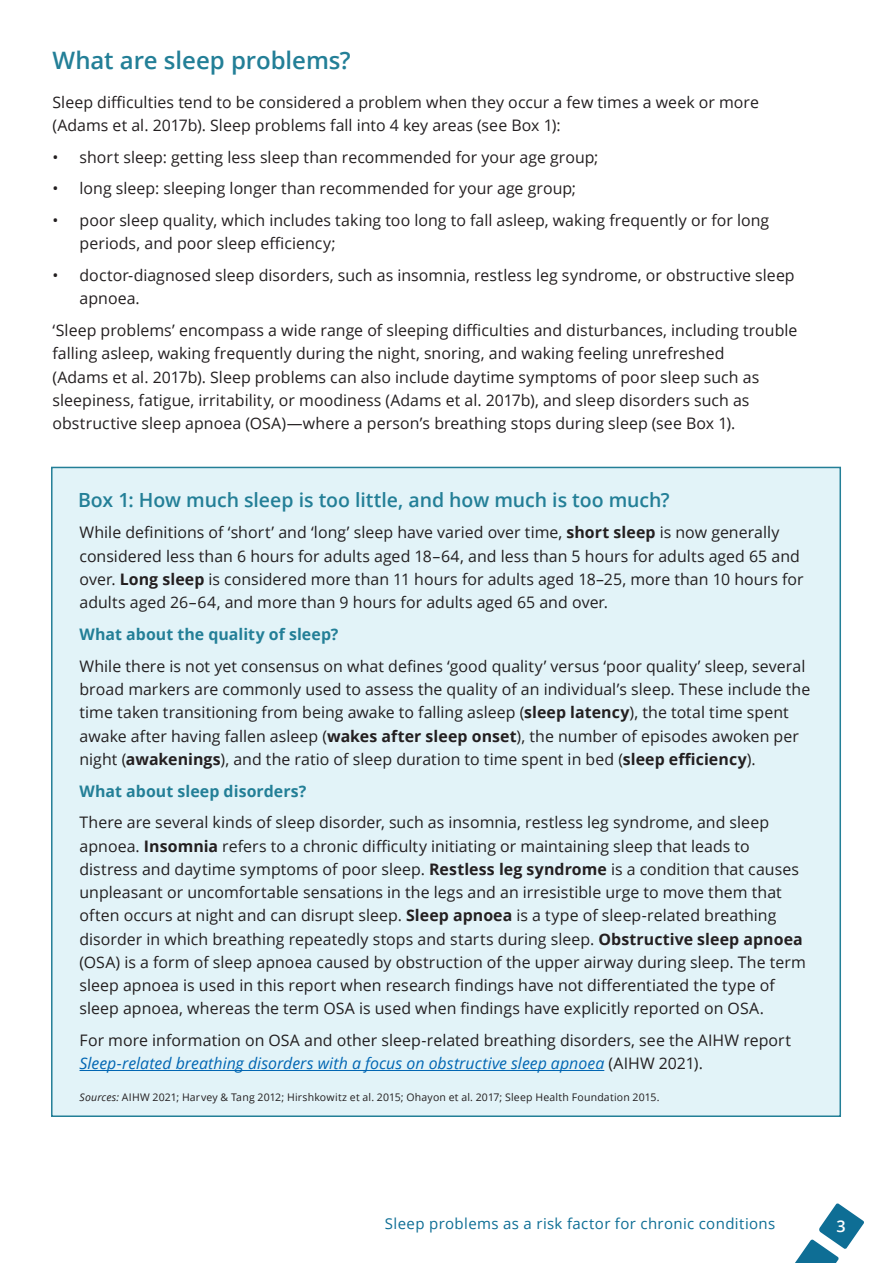
<style>
.page{position:relative;width:893px;height:1263px;background:#fff}
.page>*{position:absolute;margin:0;border:0;box-sizing:border-box;transform-origin:0 0}
.t1{font:600 24px "Open Sans";letter-spacing:-.005em;color:#237f97}
.t2{font:600 19.5px "Open Sans";letter-spacing:-.005em;color:#237f97}
.t3{font:600 16.2px "Open Sans";color:#fff}
.Body_text{font:15.9px/23.2px "Open Sans";letter-spacing:.005em;color:#231f20}
.Body_text-2{font:700 15.9px "Open Sans";letter-spacing:.005em;color:#237f97}
.t4{font:15px "Open Sans";letter-spacing:.025em;color:#0e6e95}
.Body_text-3{font:10.5px "Open Sans";letter-spacing:.02em;color:#231f20}
.s1{font-weight:700}
.s2{font-style:italic;color:#0166b3}
.s3{font-style:italic}
</style>
<div class="page">
<svg style="left:795px;top:1203px;width:69px;height:60px"></svg>
<div style="left:51px;top:467px;width:790px;height:650px;background:#e2f3f8;border:2px solid #237f97"></div>
<hr style="left:80px;top:1070px;width:524px;height:1px;background:#0166b3">
<h2 class="t1" style="left:53px;top:44px;width:300px">What are sleep problems?</h2>
<p class="Body_text" style="left:53px;top:90px;width:708px">Sleep difficulties tend to be considered a problem when they occur a few times a week or more (Adams et al. 2017b). Sleep problems fall into 4 key areas (see Box 1):</p>
<p class="Body_text" style="left:53px;top:145px;width:547px">• short sleep: getting less sleep than recommended for your age group;</p>
<p class="Body_text" style="left:53px;top:176px;width:525px">• long sleep: sleeping longer than recommended for your age group;</p>
<p class="Body_text" style="left:80px;top:208px;width:691px;text-indent:-27px">• poor sleep quality, which includes taking too long to fall asleep, waking frequently or for long periods, and poor sleep efficiency;</p>
<p class="Body_text" style="left:80px;top:263px;width:717px;text-indent:-27px">• doctor-diagnosed sleep disorders, such as insomnia, restless leg syndrome, or obstructive sleep apnoea.</p>
<p class="Body_text" style="left:53px;top:318px;width:746px">‘Sleep problems’ encompass a wide range of sleeping difficulties and disturbances, including trouble falling asleep, waking frequently during the night, snoring, and waking feeling unrefreshed<br>(Adams et al. 2017b). Sleep problems can also include daytime symptoms of poor sleep such as sleepiness, fatigue, irritability, or moodiness (Adams et al. 2017b), and sleep disorders such as obstructive sleep apnoea (OSA)—where a person’s breathing stops during sleep (see Box 1).</p>
<h3 class="t2" style="left:78px;top:486px;width:593px">Box 1: How much sleep is too little, and how much is too much?</h3>
<p class="Body_text" style="left:80px;top:521px;width:726px">While definitions of ‘short’ and ‘long’ sleep have varied over time, <span class="s1">short sleep</span> is now generally considered less than 6 hours for adults aged 18–64, and less than 5 hours for adults aged 65 and over. <span class="s1">Long sleep</span> is considered more than 11 hours for adults aged 18–25, more than 10 hours for adults aged 26–64, and more than 9 hours for adults aged 65 and over.</p>
<p class="Body_text-2" style="left:80px;top:623px;width:260px">What about the quality of sleep?</p>
<p class="Body_text" style="left:80px;top:654px;width:732px">While there is not yet consensus on what defines ‘good quality’ versus ‘poor quality’ sleep, several broad markers are commonly used to assess the quality of an individual’s sleep. These include the time taken transitioning from being awake to falling asleep (<span class="s1">sleep latency</span>), the total time spent awake after having fallen asleep (<span class="s1">wakes after sleep onset</span>), the number of episodes awoken per night (<span class="s1">awakenings</span>), and the ratio of sleep duration to time spent in bed (<span class="s1">sleep efficiency</span>).</p>
<p class="Body_text-2" style="left:80px;top:779px;width:228px">What about sleep disorders?</p>
<p class="Body_text" style="left:80px;top:810px;width:728px">There are several kinds of sleep disorder, such as insomnia, restless leg syndrome, and sleep apnoea. <span class="s1">Insomnia</span> refers to a chronic difficulty initiating or maintaining sleep that leads to distress and daytime symptoms of poor sleep. <span class="s1">Restless leg syndrome</span> is a condition that causes unpleasant or uncomfortable sensations in the legs and an irresistible urge to move them that often occurs at night and can disrupt sleep. <span class="s1">Sleep apnoea</span> is a type of sleep-related breathing disorder in which breathing repeatedly stops and starts during sleep. <span class="s1">Obstructive sleep apnoea </span>(OSA) is a form of sleep apnoea caused by obstruction of the upper airway during sleep. The term sleep apnoea is used in this report when research findings have not differentiated the type of sleep apnoea, whereas the term OSA is used when findings have explicitly reported on OSA.</p>
<p class="Body_text" style="left:80px;top:1028px;width:713px">For more information on OSA and other sleep-related breathing disorders, see the AIHW report<br><span class="s2">Sleep-related breathing disorders with a focus on obstructive sleep apnoea</span> (AIHW 2021).</p>
<p class="Body_text-3" style="left:80px;top:1090px;width:581px"><span class="s3">Sources:</span> AIHW 2021; Harvey &amp; Tang 2012; Hirshkowitz et al. 2015; Ohayon et al. 2017; Sleep Health Foundation 2015.</p>
<p class="t4" style="left:385px;top:1213px;width:392px">Sleep problems as a risk factor for chronic conditions</p>
<p class="t3" style="left:836px;top:1215px;width:11px">3</p>
</div>
